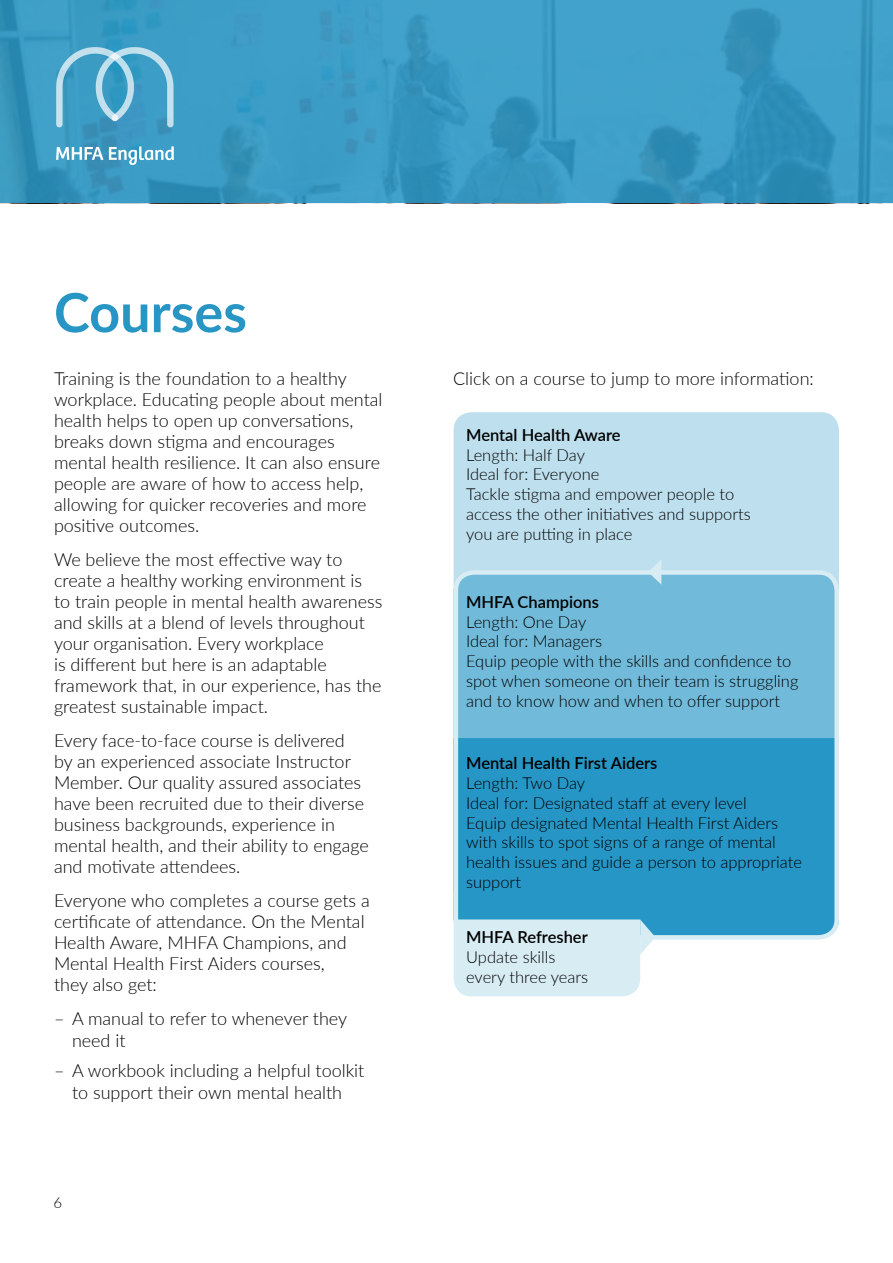
<style>
.page{position:relative;width:893px;height:1263px;background:#fff}
.page>*{position:absolute;margin:0;border:0;box-sizing:border-box;transform-origin:0 0}
.t1{font:700 54px "Lato";color:#2896c4}
.t2{font:300 18px/21px "Lato";color:#000}
.t3{font:300 16.5px/19.8px "Lato";color:#000}
.t4{font:600 16.5px "Lato";color:#000}
.t5{font:300 15px "Lato";color:#000}
</style>
<div class="page">
<svg style="left:454px;top:412px;width:385px;height:522px;fill:#bedfed"></svg>
<svg style="left:454px;top:573px;width:384px;height:334px;fill:#2596c5"></svg>
<div style="left:454px;top:570px;width:385px;height:369px;border:4px solid #d8ecf4;border-radius:18px"></div>
<svg style="left:648px;top:559px;width:13px;height:26px"></svg>
<svg style="left:454px;top:919px;width:201px;height:77px"></svg>
<svg style="left:0;top:0;width:893px;height:203px;fill:#3d9ec7"></svg>
<img style="left:57px;top:48px;width:117px;height:117px">
<h1 class="t1" style="left:54px;top:273px;width:194px">Courses</h1>
<p class="t2" style="left:54px;top:368px;width:330px">Training is the foundation to a healthy workplace. Educating people about mental health helps to open up conversations, breaks down stigma and encourages mental health resilience. It can also ensure people are aware of how to access help, allowing for quicker recoveries and more positive outcomes.</p>
<p class="t2" style="left:54px;top:549px;width:330px">We believe the most effective way to create a healthy working environment is to train people in mental health awareness and skills at a blend of levels throughout your organisation. Every workplace<br>is different but here is an adaptable framework that, in our experience, has the greatest sustainable impact.</p>
<p class="t2" style="left:54px;top:729px;width:316px">Every face-to-face course is delivered<br>by an experienced associate Instructor Member. Our quality assured associates have been recruited due to their diverse business backgrounds, experience in mental health, and their ability to engage and motivate attendees.</p>
<p class="t2" style="left:54px;top:889px;width:317px">Everyone who completes a course gets a certificate of attendance. On the Mental<br>Health Aware, MHFA Champions, and<br>Mental Health First Aiders courses,<br>they also get:</p>
<p class="t2" style="left:72px;top:1007px;width:277px;line-height:21.6px;text-indent:-18px">– A manual to refer to whenever they need it</p>
<p class="t2" style="left:54px;top:1059px;width:312px;line-height:21.6px;text-align:center">– A workbook including a helpful toolkit to support their own mental health</p>
<p class="t5" style="left:53px;top:1192px;width:10px">6</p>
<p class="t2" style="left:453px;top:368px;width:362px">Click on a course to jump to more information:</p>
<p class="t4" style="left:466px;top:423px;width:156px">Mental Health Aware</p>
<p class="t3" style="left:466px;top:444px;width:286px">Length: Half Day<br>Ideal for: Everyone<br>Tackle stigma and empower people to access the other initiatives and supports you are putting in place</p>
<p class="t4" style="left:466px;top:590px;width:134px">MHFA Champions</p>
<p class="t3" style="left:466px;top:611px;width:334px">Length: One Day<br>Ideal for: Managers<br>Equip people with the skills and confidence to spot when someone on their team is struggling and to know how and when to offer support</p>
<p class="t4" style="left:466px;top:751px;width:193px">Mental Health First Aiders</p>
<p class="t3" style="left:466px;top:773px;width:337px">Length: Two Day<br>Ideal for: Designated staff at every level<br>Equip designated Mental Health First Aiders with skills to spot signs of a range of mental health issues and guide a person to appropriate support</p>
<p class="t4" style="left:466px;top:925px;width:123px">MHFA Refresher</p>
<p class="t3" style="left:466px;top:946px;width:124px">Update skills every three years</p>
</div>
